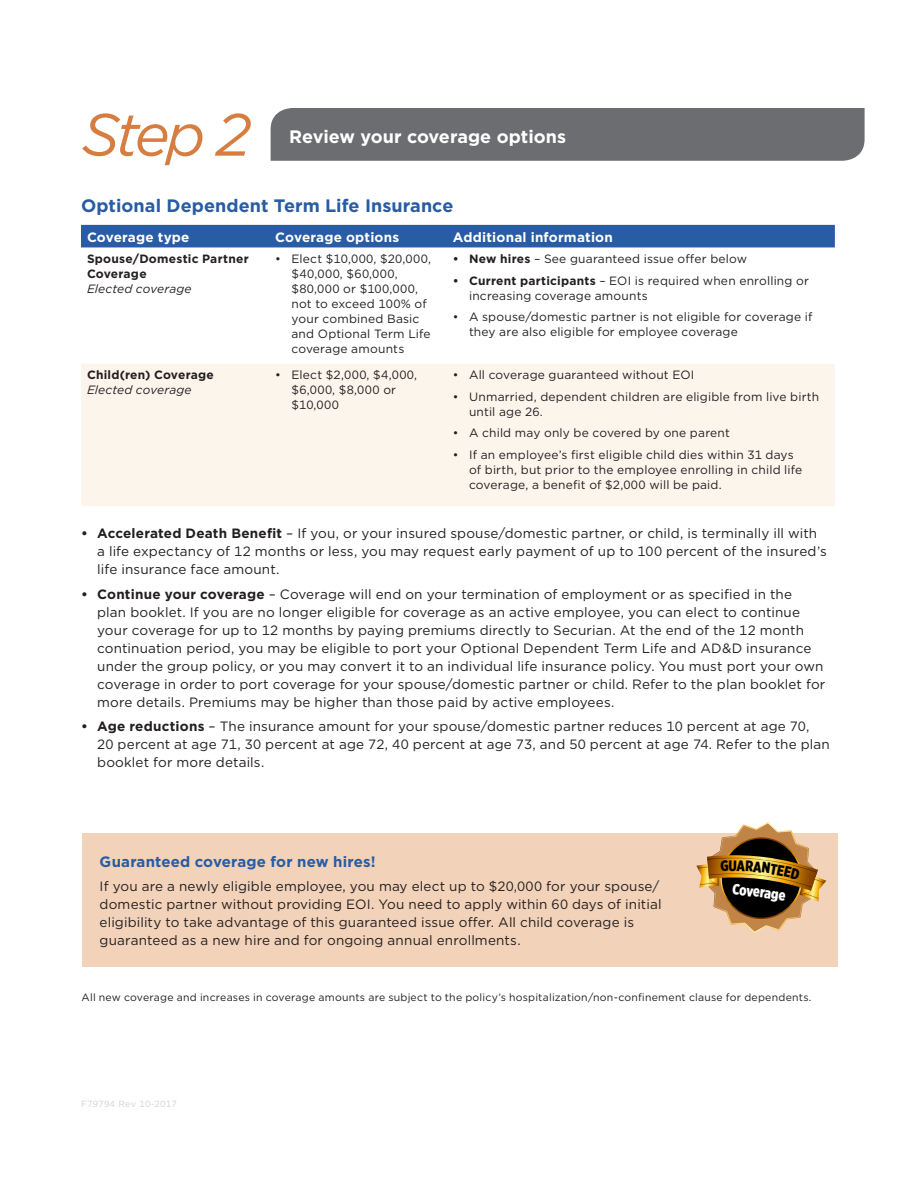
<style>
.page{position:relative;width:918px;height:1188px;background:#fff}
.page>*{position:absolute;margin:0;border:0;box-sizing:border-box;transform-origin:0 0}
.t1{font:italic 59.55px "Gotham";color:#d67d41}
.t2{font:700 18px "Gotham";letter-spacing:.005em;color:#285ca4}
.t3{font:700 18px "Gotham";color:#fff}
.t4{font:900 15.15px "Gotham X Narrow";color:#fff}
.t5{font:700 15px "Gotham";letter-spacing:.01em;color:#285ca4}
.t6{font:13.5px/18px "Gotham";letter-spacing:.01em;color:#231f20}
.t7{font:700 13.5px "Gotham";letter-spacing:.015em;color:#fff}
.t8{font:12px/15px "Gotham";letter-spacing:.015em;color:#231f20}
.t9{font:700 12px/15px "Gotham";letter-spacing:.02em;color:#231f20}
.t10{font:12px/15px "Gotham";letter-spacing:.035em;color:#231f20}
.t11{font:italic 12px "Gotham";letter-spacing:.01em;color:#231f20}
.t12{font:10.5px "Gotham";letter-spacing:.02em;color:#231f20}
.t13{font:9px "Gotham";letter-spacing:.025em;color:#d1d2d4}
.s1{font-weight:700}
</style>
<div class="page">
<div style="left:82px;top:833px;width:756px;height:134px;background:#f2d2b9"></div>
<div style="left:271px;top:108px;width:594px;height:53px;background:#6c6d70"></div>
<div style="left:81px;top:225px;width:754px;height:23px;background:#285ca4"></div>
<div style="left:81px;top:364px;width:754px;height:142px;background:#fbf5ec"></div>
<svg style="left:696px;top:822px;width:130px;height:111px"></svg>
<h1 class="t1" style="left:82px;top:96px;width:173px">Step 2</h1>
<h2 class="t3" style="left:289px;top:124px;width:279px">Review your coverage options</h2>
<h2 class="t2" style="left:81px;top:194px;width:374px">Optional Dependent Term Life Insurance</h2>
<p class="t7" style="left:87px;top:228px;width:104px">Coverage type</p>
<p class="t7" style="left:275px;top:228px;width:125px">Coverage options</p>
<p class="t7" style="left:453px;top:228px;width:162px">Additional information</p>
<p class="t9" style="left:87px;top:251px;width:163px">Spouse/Domestic Partner<br>Coverage</p>
<p class="t11" style="left:87px;top:281px;width:106px">Elected coverage</p>
<p class="t8" style="left:291px;top:251px;width:141px;text-indent:-16px">• Elect $10,000, $20,000, $40,000, $60,000, $80,000 or $100,000, not to exceed 100% of your combined Basic and Optional Term Life coverage amounts</p>
<p class="t8" style="left:453px;top:251px;width:296px"><span class="s1">• New hires</span> – See guaranteed issue offer below</p>
<p class="t8" style="left:469px;top:273px;width:341px;text-indent:-16px"><span class="s1">• Current participants</span> – EOI is required when enrolling or increasing coverage amounts</p>
<p class="t8" style="left:469px;top:309px;width:345px;text-indent:-16px">• A spouse/domestic partner is not eligible for coverage if they are also eligible for employee coverage</p>
<p class="t10" style="left:291px;top:367px;width:127px;text-indent:-16px">• Elect $2,000, $4,000, $6,000, $8,000 or $10,000</p>
<p class="t8" style="left:453px;top:367px;width:243px">• All coverage guaranteed without EOI</p>
<p class="t9" style="left:87px;top:367px;width:128px">Child(ren) Coverage</p>
<p class="t11" style="left:87px;top:382px;width:106px">Elected coverage</p>
<p class="t8" style="left:469px;top:389px;width:352px;text-indent:-16px">• Unmarried, dependent children are eligible from live birth until age 26.</p>
<p class="t8" style="left:453px;top:425px;width:279px">• A child may only be covered by one parent</p>
<p class="t8" style="left:469px;top:447px;width:335px;text-indent:-16px">• If an employee’s first eligible child dies within 31 days of birth, but prior to the employee enrolling in child life coverage, a benefit of $2,000 will be paid.</p>
<p class="t6" style="left:97px;top:524px;width:731px;text-indent:-16px"><span class="s1">• Accelerated Death Benefit</span> – If you, or your insured spouse/domestic partner, or child, is terminally ill with a life expectancy of 12 months or less, you may request early payment of up to 100 percent of the insured’s life insurance face amount.</p>
<p class="t6" style="left:97px;top:584px;width:730px;text-indent:-16px"><span class="s1">• Continue your coverage</span> – Coverage will end on your termination of employment or as specified in the<br>plan booklet. If you are no longer eligible for coverage as an active employee, you can elect to continue your coverage for up to 12 months by paying premiums directly to Securian. At the end of the 12 month continuation period, you may be eligible to port your Optional Dependent Term Life and AD&amp;D insurance under the group policy, or you may convert it to an individual life insurance policy. You must port your own coverage in order to port coverage for your spouse/domestic partner or child. Refer to the plan booklet for more details. Premiums may be higher than those paid by active employees.</p>
<p class="t6" style="left:97px;top:717px;width:734px;text-indent:-16px"><span class="s1">• Age reductions</span> – The insurance amount for your spouse/domestic partner reduces 10 percent at age 70,<br>20 percent at age 71, 30 percent at age 72, 40 percent at age 73, and 50 percent at age 74. Refer to the plan booklet for more details.</p>
<p class="t5" style="left:100px;top:852px;width:278px">Guaranteed coverage for new hires!</p>
<p class="t6" style="left:100px;top:877px;width:563px">If you are a newly eligible employee, you may elect up to $20,000 for your spouse/ domestic partner without providing EOI. You need to apply within 60 days of initial eligibility to take advantage of this guaranteed issue offer. All child coverage is guaranteed as a new hire and for ongoing annual enrollments.</p>
<p class="t4" style="left:734px;top:879px;width:55px;rotate:7deg">Coverage</p>
<p class="t12" style="left:82px;top:990px;width:731px">All new coverage and increases in coverage amounts are subject to the policy’s hospitalization/non-confinement clause for dependents.</p>
<p class="t13" style="left:81px;top:1098px;width:97px">F79794 Rev 10-2017</p>
</div>
